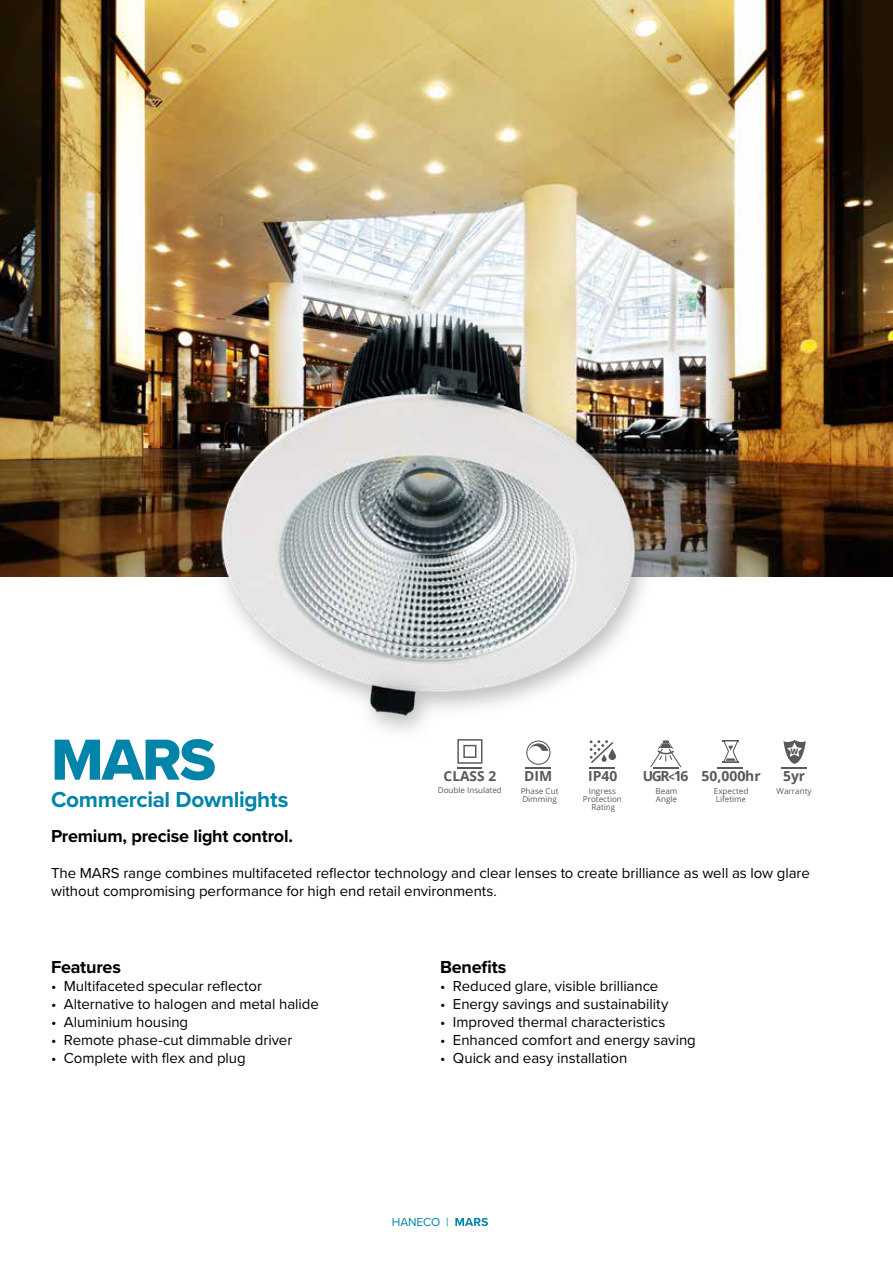
<style>
.page{position:relative;width:893px;height:1263px;background:#fff}
.page>*{position:absolute;margin:0;border:0;box-sizing:border-box;transform-origin:0 0}
.t1{font:60px "Proxima Nova Extrabld";color:#0084a9}
.t2{font:700 22.5px "Proxima Nova";letter-spacing:-.015em;color:#0084a9}
.t3{font:700 18px "Proxima Nova";letter-spacing:-.015em;color:#000}
.t4{font:15px/18px "Proxima Nova";color:#000}
.t5{font:700 13.95px "Open Sans";color:#58595b}
.t6{font:700 13.8px "Open Sans";color:#59595c}
.t7{font:12px "Proxima Nova";letter-spacing:-.01em;color:#0084a9}
.t8{font:8.1px/8.1px "Open Sans";color:#58595b}
.t9{font:8.1px "Open Sans";color:#59595c}
.t10{font:800 7.65px "Open Sans";color:#58595b}
.s1{font-size:11.55px}
</style>
<div class="page">
<svg style="left:455px;top:1218px;width:33px;height:8px"></svg>
<img style="left:0;top:0;width:893px;height:576px">
<svg style="left:722px;top:740px;width:17px;height:23px"></svg>
<hr style="left:718px;top:767px;width:25px;height:2px;background:#595a5b">
<svg style="left:652px;top:755px;width:30px;height:13px"></svg>
<hr style="left:653px;top:767px;width:25px;height:2px;background:#595a5b">
<svg style="left:590px;top:755px;width:26px;height:8px"></svg>
<hr style="left:589px;top:767px;width:25px;height:2px;background:#595a5b">
<hr style="left:525px;top:767px;width:26px;height:2px;background:#595a5b">
<div style="left:526px;top:740px;width:25px;height:25px;border:1px solid #58595b;border-radius:50%"></div>
<img style="left:189px;top:262px;width:487px;height:493px">
<svg style="left:783px;top:740px;width:23px;height:24px"></svg>
<hr style="left:782px;top:767px;width:25px;height:2px;background:#595a5b">
<hr style="left:457px;top:767px;width:25px;height:2px;background:#59595c">
<div style="left:457px;top:739px;width:25px;height:25px;border:1px solid #59595c"></div>
<div style="left:463px;top:745px;width:13px;height:13px;border:1px solid #59595c"></div>
<h1 class="t1" style="left:51px;top:715px;width:166px">MARS</h1>
<h2 class="t2" style="left:51px;top:782px;width:239px">Commercial Downlights</h2>
<p class="t6" style="left:444px;top:766px;width:54px">CLASS 2</p>
<p class="t9" style="left:438px;top:785px;width:65px">Double Insulated</p>
<p class="t5" style="left:524px;top:766px;width:30px">DIM</p>
<p class="t8" style="left:521px;top:786px;width:39px">Phase Cut</p>
<p class="t8" style="left:522px;top:794px;width:36px">Dimming</p>
<p class="t5" style="left:588px;top:766px;width:31px">IP40</p>
<p class="t8" style="left:583px;top:786px;width:41px;text-align:center">Ingress<br>Protection<br>Rating</p>
<p class="t5" style="left:643px;top:766px;width:47px">UGR<span class="s1">&lt;</span>16</p>
<p class="t8" style="left:656px;top:786px;width:23px">Beam<br>Angle</p>
<p class="t5" style="left:701px;top:766px;width:61px">50,000hr</p>
<p class="t8" style="left:714px;top:786px;width:36px">Expected<br>Lifetime</p>
<p class="t10" style="left:791px;top:745px;width:9px">W</p>
<p class="t8" style="left:777px;top:786px;width:37px">Warranty</p>
<p class="t5" style="left:783px;top:766px;width:24px">5yr</p>
<p class="t3" style="left:51px;top:822px;width:243px">Premium, precise light control.</p>
<p class="t4" style="left:51px;top:863px;width:760px">The MARS range combines multifaceted reflector technology and clear lenses to create brilliance as well as low glare without compromising performance for high end retail environments.</p>
<p class="t3" style="left:51px;top:954px;width:71px">Features</p>
<p class="t4" style="left:51px;top:976px;width:212px">• Multifaceted specular reflector</p>
<p class="t4" style="left:51px;top:994px;width:269px">• Alternative to halogen and metal halide</p>
<p class="t4" style="left:51px;top:1012px;width:139px">• Aluminium housing</p>
<p class="t4" style="left:51px;top:1030px;width:243px">• Remote phase-cut dimmable driver</p>
<p class="t4" style="left:51px;top:1048px;width:196px">• Complete with flex and plug</p>
<p class="t3" style="left:440px;top:954px;width:68px">Benefits</p>
<p class="t4" style="left:440px;top:976px;width:220px">• Reduced glare, visible brilliance</p>
<p class="t4" style="left:440px;top:994px;width:230px">• Energy savings and sustainability</p>
<p class="t4" style="left:440px;top:1012px;width:227px">• Improved thermal characteristics</p>
<p class="t4" style="left:440px;top:1030px;width:257px">• Enhanced comfort and energy saving</p>
<p class="t4" style="left:440px;top:1048px;width:189px">• Quick and easy installation</p>
<p class="t7" style="left:392px;top:1213px;width:58px">HANECO |</p>
</div>
